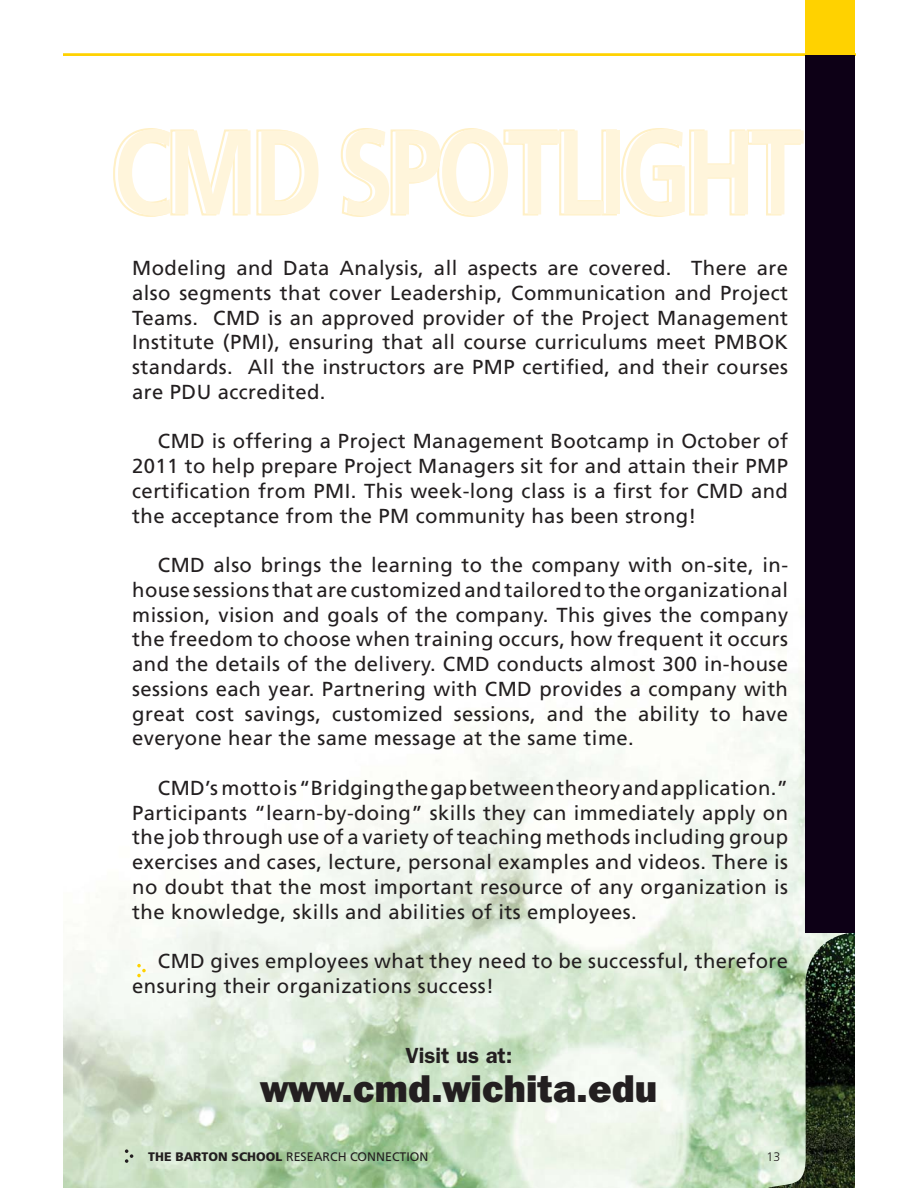
<style>
.page{position:relative;width:918px;height:1188px;background:#fff}
.page>*{position:absolute;margin:0;border:0;box-sizing:border-box;transform-origin:0 0}
.t1{font:700 120.3px "Frutiger";letter-spacing:-.05em;color:#fff5db;scale:.8 1}
.t2{font:800 38.55px "Franklin Gothic IT Cby BT";color:#231f20}
.t3{font:600 22.05px "Franklin Gothic";color:#231f20}
.t4{font:20.25px/24.8px "Frutiger";letter-spacing:.02em;color:#231f20;text-align:justify}
.t5{font:12.3px "Frutiger";color:#231f20}
.t6{font:300 12.3px "Frutiger";color:#231f20}
.s1{font-weight:900}
</style>
<div class="page">
<img style="left:63px;top:648px;width:780px;height:540px">
<svg style="left:63px;top:53px;width:742px;height:164px"></svg>
<svg style="left:137px;top:964px;width:9px;height:13px"></svg>
<svg style="left:135px;top:68px;width:8px;height:13px"></svg>
<svg style="left:125px;top:1149px;width:8px;height:14px"></svg>
<img style="left:783px;top:932px;width:72px;height:253px">
<div style="left:805px;top:0;width:50px;height:932px;background:#0d0016"></div>
<div style="left:806px;top:0;width:49px;height:54px;background:#ffd200"></div>
<svg style="left:112px;top:127px;width:137px;height:90px"></svg>
<svg style="left:255px;top:128px;width:62px;height:89px"></svg>
<svg style="left:340px;top:127px;width:99px;height:90px"></svg>
<div style="left:437px;top:128px;width:68px;height:89px;border:2px solid #fff0c6;border-radius:50%"></div>
<div style="left:451px;top:141px;width:40px;height:63px;border:2px solid #fff0c6;border-radius:50%"></div>
<svg style="left:502px;top:127px;width:300px;height:90px"></svg>
<h1 class="t1" style="left:114px;top:124px;width:865px">CMD SPOTLIGHT</h1>
<p class="t4" style="left:132px;top:257px;width:657px">Modeling and Data Analysis, all aspects are covered. There are also segments that cover Leadership, Communication and Project Teams. CMD is an approved provider of the Project Management Institute (PMI), ensuring that all course curriculums meet PMBOK standards. All the instructors are PMP certified, and their courses are PDU accredited.</p>
<p class="t4" style="left:132px;top:431px;width:657px;text-indent:26px">CMD is offering a Project Management Bootcamp in October of 2011 to help prepare Project Managers sit for and attain their PMP certification from PMI. This week-long class is a first for CMD and the acceptance from the PM community has been strong!</p>
<p class="t4" style="left:132px;top:554px;width:657px;text-indent:26px">CMD also brings the learning to the company with on-site, in&shy;house sessions that are customized and tailored to the organizational mission, vision and goals of the company. This gives the company the freedom to choose when training occurs, how frequent it occurs and the details of the delivery. CMD conducts almost 300 in-house sessions each year. Partnering with CMD provides a company with great cost savings, customized sessions, and the ability to have everyone hear the same message at the same time.</p>
<p class="t4" style="left:132px;top:777px;width:657px;text-indent:26px">CMD’s motto is “Bridging the gap between theory and application.” Participants “learn-by-doing” skills they can immediately apply on the job through use of a variety of teaching methods including group exercises and cases, lecture, personal examples and videos. There is no doubt that the most important resource of any organization is the knowledge, skills and abilities of its employees.</p>
<p class="t4" style="left:132px;top:950px;width:657px;text-indent:26px">CMD gives employees what they need to be successful, therefore ensuring their organizations success!</p>
<p class="t3" style="left:406px;top:1048px;width:108px">Visit us at:</p>
<h2 class="t2" style="left:261px;top:1066px;width:398px">www.cmd.wichita.edu</h2>
<p class="t5" style="left:148px;top:1151px;width:282px"><span class="s1">THE BARTON SCHOOL</span> RESEARCH CONNECTION</p>
<p class="t6" style="left:767px;top:1151px;width:15px">13</p>
</div>
